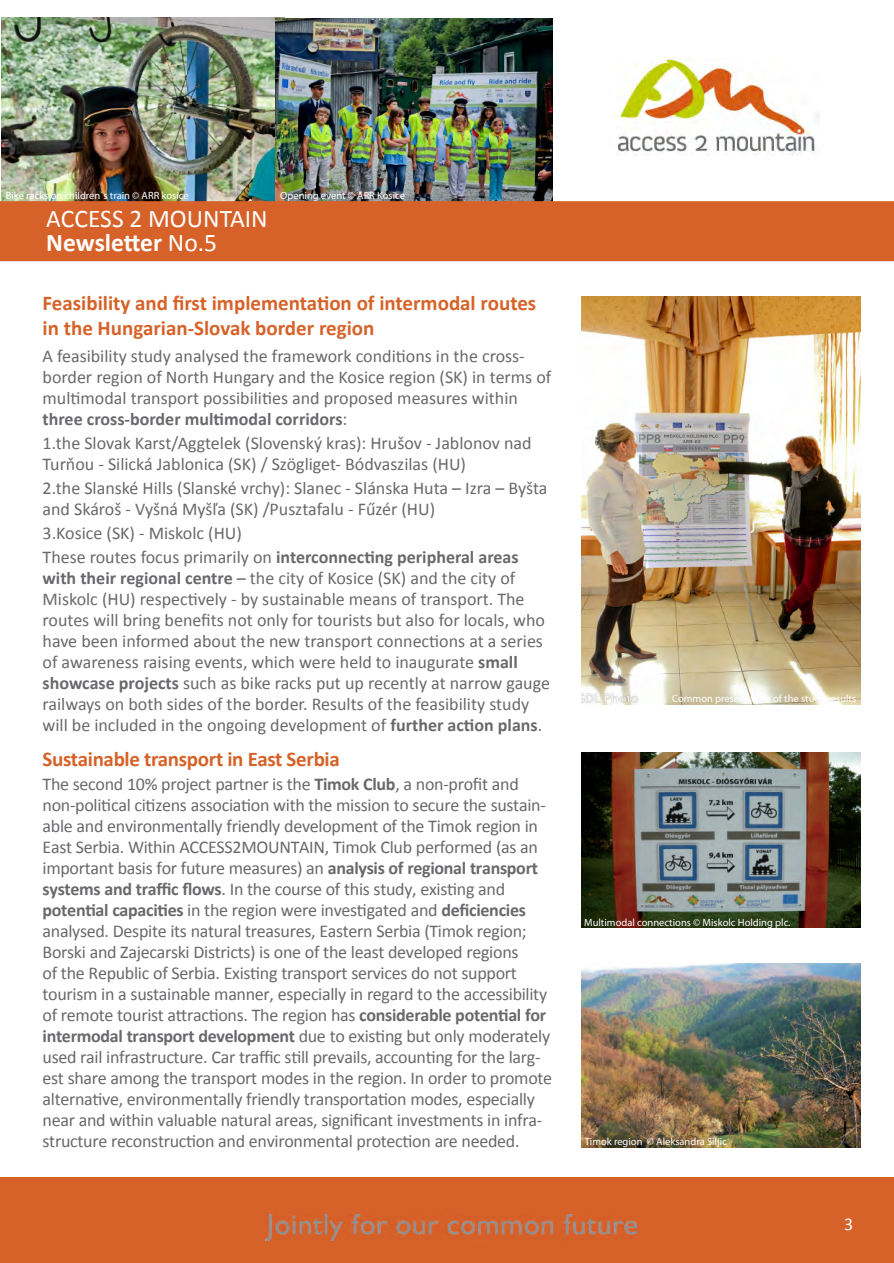
<style>
.page{position:relative;width:894px;height:1263px;background:#fff}
.page>*{position:absolute;margin:0;border:0;box-sizing:border-box;transform-origin:0 0}
.t1{font:25.5px/24px "Calibri";color:#fff}
.t2{font:700 21px/24.6px "Calibri";color:#d66228}
.t3{font:18px/21px "Calibri";letter-spacing:-.015em;color:#69696c}
.t4{font:18px "Calibri";color:#fff}
.t5{font:10.5px "Myriad Pro";color:#fff}
.s1{font-weight:700}
</style>
<div class="page">
<div style="left:0;top:1177px;width:894px;height:82px;background:#d66229"></div>
<div style="left:0;top:1195px;width:894px;height:68px;background:#d66229"></div>
<img style="left:266px;top:1214px;width:371px;height:27px">
<img style="left:581px;top:296px;width:279px;height:408px">
<img style="left:581px;top:752px;width:279px;height:175px">
<img style="left:581px;top:963px;width:279px;height:184px">
<img style="left:1px;top:18px;width:274px;height:183px">
<img style="left:613px;top:58px;width:207px;height:97px">
<img style="left:275px;top:18px;width:277px;height:183px">
<div style="left:0;top:201px;width:894px;height:60px;background:#d66229"></div>
<p class="t5" style="left:6px;top:189px;width:185px">Bike racks on children`s train © ARR kosice</p>
<p class="t5" style="left:280px;top:189px;width:126px">Opening event © ARR Kosice</p>
<p class="t1" style="left:46px;top:206px;width:223px">ACCESS 2 MOUNTAIN<br><span class="s1">Newsletter</span> No.5</p>
<p class="t2" style="left:43px;top:290px;width:495px">Feasibility and first implementation of intermodal routes in the Hungarian-Slovak border region</p>
<p class="t3" style="left:43px;top:344px;width:510px">A feasibility study analysed the framework conditions in the cross&shy;border region of North Hungary and the Kosice region (SK) in terms of multimodal transport possibilities and proposed measures within <span class="s1">three cross-border multimodal corridors</span>:</p>
<p class="t3" style="left:43px;top:431px;width:490px">1.the Slovak Karst/Aggtelek (Slovenský kras): Hrušov - Jablonov nad<br>Turňou - Silická Jablonica (SK) / Szögliget- Bódvaszilas (HU)</p>
<p class="t3" style="left:43px;top:476px;width:506px">2.the Slanské Hills (Slanské vrchy): Slanec - Slánska Huta – Izra – Byšta and Skároš - Vyšná Myšľa (SK) /Pusztafalu - Fűzér (HU)</p>
<p class="t3" style="left:43px;top:520px;width:477px;line-height:24px">3.Kosice (SK) - Miskolc (HU)<br>These routes focus primarily on <span class="s1">interconnecting peripheral areas</span></p>
<p class="t3" style="left:43px;top:566px;width:509px"><span class="s1">with their regional centre</span> – the city of Kosice (SK) and the city of Miskolc (HU) respectively - by sustainable means of transport. The routes will bring benefits not only for tourists but also for locals, who have been informed about the new transport connections at a series of awareness raising events, which were held to inaugurate <span class="s1">small showcase projects</span> such as bike racks put up recently at narrow gauge railways on both sides of the border. Results of the feasibility study will be included in the ongoing development of <span class="s1">further action plans</span>.</p>
<p class="t2" style="left:43px;top:746px;width:299px">Sustainable transport in East Serbia</p>
<p class="t3" style="left:43px;top:773px;width:511px">The second 10% project partner is the <span class="s1">Timok Club</span>, a non-profit and non-political citizens association with the mission to secure the sustain&shy;able and environmentally friendly development of the Timok region in East Serbia. Within ACCESS2MOUNTAIN, Timok Club performed (as an important basis for future measures) an <span class="s1">analysis of regional transport systems and traffic flows</span>. In the course of this study, existing and <span class="s1">potential capacities</span> in the region were investigated and <span class="s1">deficiencies </span>analysed. Despite its natural treasures, Eastern Serbia (Timok region; Borski and Zajecarski Districts) is one of the least developed regions<br>of the Republic of Serbia. Existing transport services do not support tourism in a sustainable manner, especially in regard to the accessibility of remote tourist attractions. The region has <span class="s1">considerable potential for intermodal transport development</span> due to existing but only moderately used rail infrastructure. Car traffic still prevails, accounting for the larg&shy;est share among the transport modes in the region. In order to promote alternative, environmentally friendly transportation modes, especially near and within valuable natural areas, significant investments in infra&shy;structure reconstruction and environmental protection are needed.</p>
<p class="t5" style="left:672px;top:692px;width:186px">Common presentation of the study results</p>
<p class="t5" style="left:584px;top:915px;width:208px">Multimodal connections © Miskolc Holding plc.</p>
<p class="t5" style="left:585px;top:1135px;width:143px">Timok region © Aleksandra Siljic</p>
<p class="t4" style="left:844px;top:1213px;width:11px">3</p>
</div>
